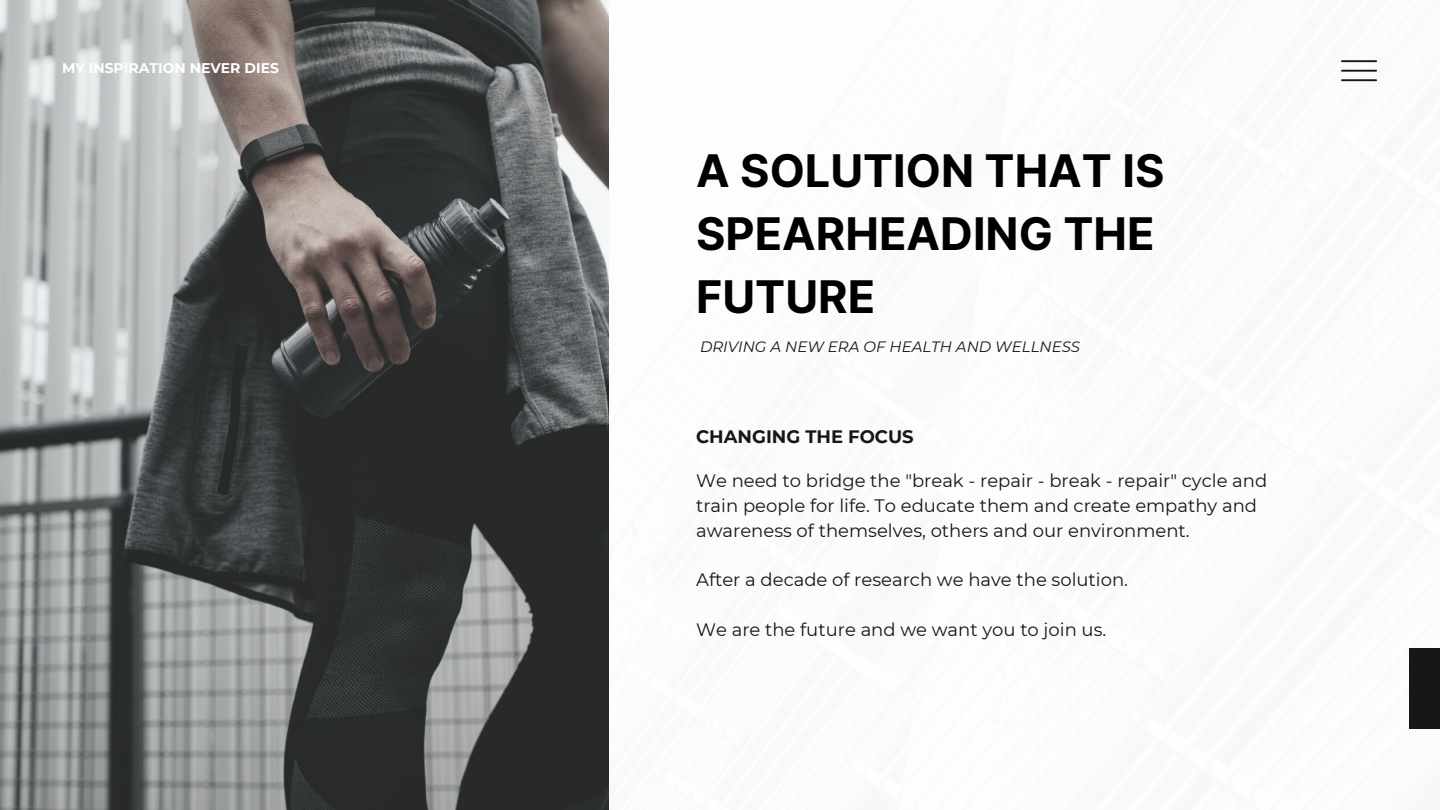
<style>
.page{position:relative;width:1440px;height:810px;background:#fff}
.page>*{position:absolute;margin:0;border:0;box-sizing:border-box;transform-origin:0 0}
.t1{font:700 45px/63px "Inter";color:#000}
.t2{font:18px/24.8px "Montserrat";color:#171616}
.t3{font:700 18px "Montserrat";color:#171616}
.t4{font:italic 15px "Montserrat";color:#171616}
.t5{font:700 14px "Montserrat";color:#fff}
</style>
<div class="page">
<svg style="left:1341px;top:60px;width:36px;height:21px"></svg>
<div style="left:1409px;top:648px;width:31px;height:81px;background:#171616"></div>
<img style="left:0;top:0;width:608px;height:810px">
<p class="t5" style="left:62px;top:60px;width:218px">MY INSPIRATION NEVER DIES</p>
<h1 class="t1" style="left:696px;top:139px;width:470px">A SOLUTION THAT IS<br>SPEARHEADING THE<br>FUTURE</h1>
<p class="t4" style="left:700px;top:337px;width:382px">DRIVING A NEW ERA OF HEALTH AND WELLNESS</p>
<p class="t3" style="left:696px;top:426px;width:219px">CHANGING THE FOCUS</p>
<p class="t2" style="left:696px;top:469px;width:573px">We need to bridge the "break - repair - break - repair" cycle and train people for life. To educate them and create empathy and awareness of themselves, others and our environment.</p>
<p class="t2" style="left:696px;top:568px;width:433px">After a decade of research we have the solution.</p>
<p class="t2" style="left:696px;top:617px;width:412px">We are the future and we want you to join us.</p>
</div>
